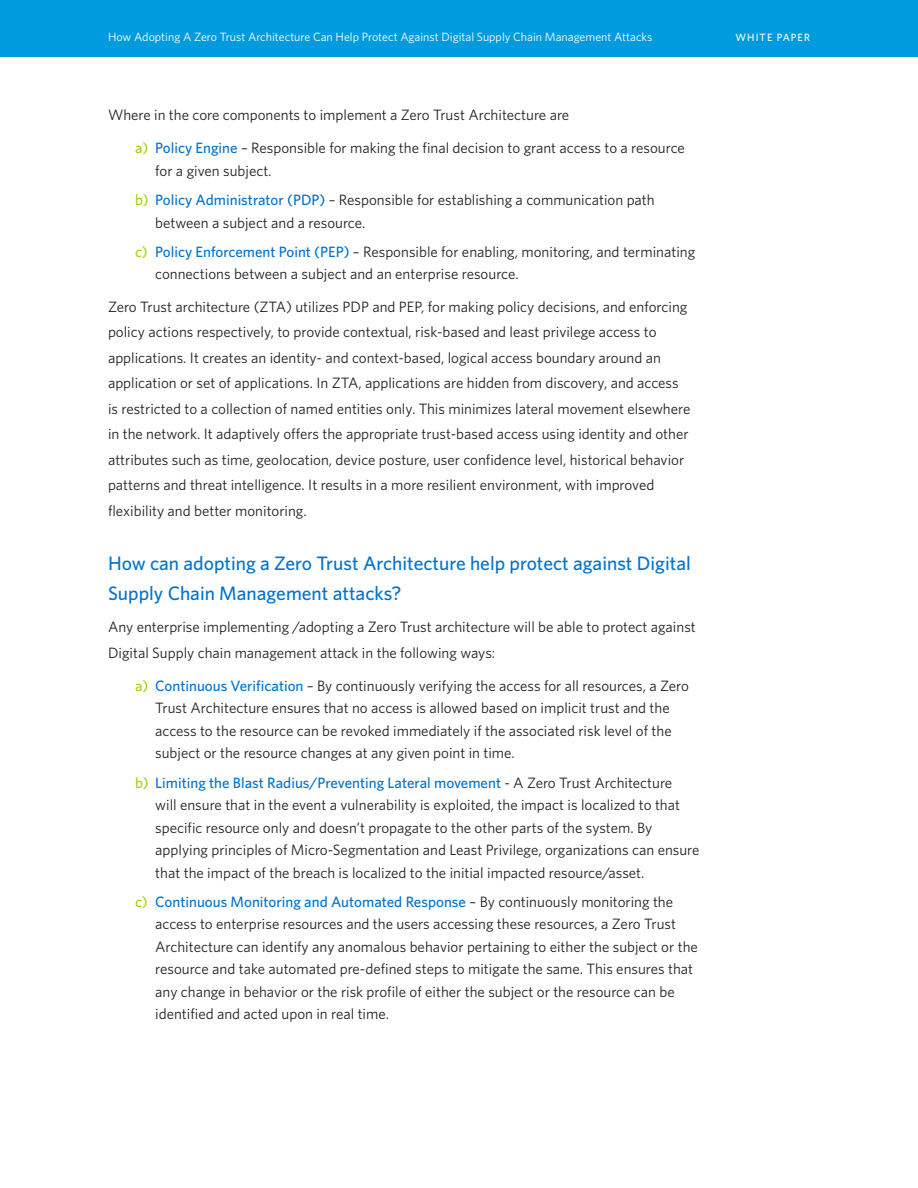
<style>
.page{position:relative;width:918px;height:1188px;background:#fff}
.page>*{position:absolute;margin:0;border:0;box-sizing:border-box;transform-origin:0 0}
.t1{font:500 19.5px/30px "Whitney";color:#0073ce}
.Main_Body_Text{font:15px/22.5px "Whitney";color:#231f20}
.Page_Title{font:12px "Whitney";color:#fff}
.Page_Title-2{font:500 10.5px "Whitney";letter-spacing:.1em;color:#fff}
.s1{font-weight:500;color:#a2d40a}
.s2{font-weight:500;color:#0073ce}
</style>
<div class="page">
<div style="left:0;top:0;width:918px;height:56px;background:#009bde"></div>
<p class="Page_Title" style="left:108px;top:29px;width:546px">How Adopting A Zero Trust Architecture Can Help Protect Against Digital Supply Chain Management Attacks</p>
<p class="Page_Title-2" style="left:736px;top:30px;width:76px">WHITE PAPER</p>
<p class="Main_Body_Text" style="left:108px;top:103px;width:463px">Where in the core components to implement a Zero Trust Architecture are</p>
<p class="Main_Body_Text" style="left:155px;top:136px;width:531px;text-indent:-20px"><span class="s1">a)</span> <span class="s2">Policy Engine</span> – Responsible for making the final decision to grant access to a resource for a given subject.</p>
<p class="Main_Body_Text" style="left:155px;top:188px;width:501px;text-indent:-20px"><span class="s1">b)</span> <span class="s2">Policy Administrator (PDP)</span> – Responsible for establishing a communication path between a subject and a resource.</p>
<p class="Main_Body_Text" style="left:155px;top:240px;width:541px;text-indent:-20px"><span class="s1">c)</span> <span class="s2">Policy Enforcement Point (PEP)</span> – Responsible for enabling, monitoring, and terminating connections between a subject and an enterprise resource.</p>
<p class="Main_Body_Text" style="left:108px;top:293px;width:584px;line-height:25.5px">Zero Trust architecture (ZTA) utilizes PDP and PEP, for making policy decisions, and enforcing policy actions respectively, to provide contextual, risk-based and least privilege access to applications. It creates an identity- and context-based, logical access boundary around an application or set of applications. In ZTA, applications are hidden from discovery, and access is restricted to a collection of named entities only. This minimizes lateral movement elsewhere in the network. It adaptively offers the appropriate trust-based access using identity and other attributes such as time, geolocation, device posture, user confidence level, historical behavior patterns and threat intelligence. It results in a more resilient environment, with improved flexibility and better monitoring.</p>
<h1 class="t1" style="left:108px;top:548px;width:584px">How can adopting a Zero Trust Architecture help protect against Digital<br>Supply Chain Management attacks?</h1>
<p class="Main_Body_Text" style="left:108px;top:614px;width:589px;line-height:25.5px">Any enterprise implementing /adopting a Zero Trust architecture will be able to protect against<br>Digital Supply chain management attack in the following ways:</p>
<p class="Main_Body_Text" style="left:155px;top:674px;width:535px;text-indent:-20px"><span class="s1">a)</span> <span class="s2">Continuous Verification</span> – By continuously verifying the access for all resources, a Zero Trust Architecture ensures that no access is allowed based on implicit trust and the access to the resource can be revoked immediately if the associated risk level of the subject or the resource changes at any given point in time.</p>
<p class="Main_Body_Text" style="left:155px;top:771px;width:546px;text-indent:-20px"><span class="s1">b)</span> <span class="s2">Limiting the Blast Radius/Preventing Lateral movement</span> - A Zero Trust Architecture<br>will ensure that in the event a vulnerability is exploited, the impact is localized to that specific resource only and doesn’t propagate to the other parts of the system. By applying principles of Micro-Segmentation and Least Privilege, organizations can ensure that the impact of the breach is localized to the initial impacted resource/asset.</p>
<p class="Main_Body_Text" style="left:155px;top:890px;width:544px;text-indent:-20px"><span class="s1">c)</span> <span class="s2">Continuous Monitoring and Automated Response</span> – By continuously monitoring the access to enterprise resources and the users accessing these resources, a Zero Trust Architecture can identify any anomalous behavior pertaining to either the subject or the resource and take automated pre-defined steps to mitigate the same. This ensures that any change in behavior or the risk profile of either the subject or the resource can be identified and acted upon in real time.</p>
</div>
